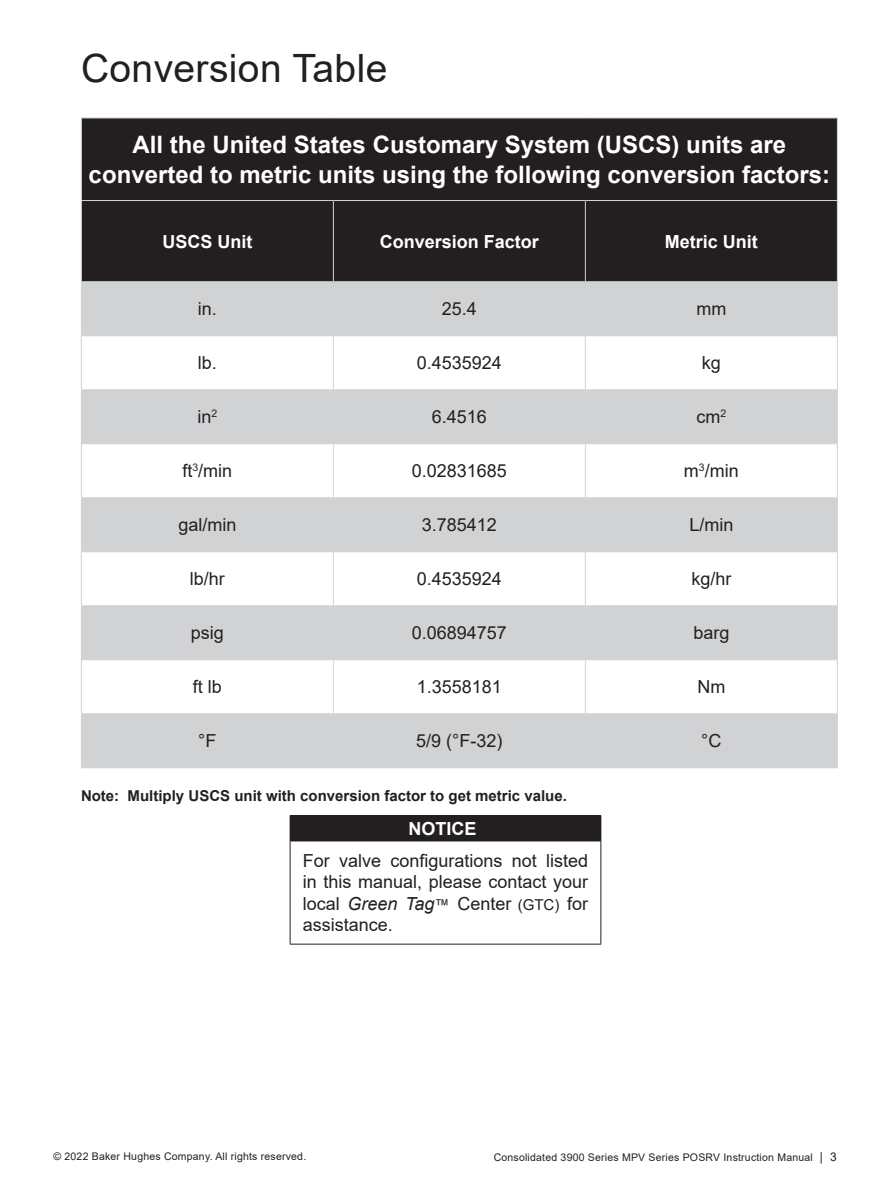
<style>
.page{position:relative;width:891px;height:1188px;background:#fff}
.page>*{position:absolute;margin:0;border:0;box-sizing:border-box;transform-origin:0 0}
.t1{font:39px "Arial";letter-spacing:.01em;color:#231f20}
.t2{font:700 24px "Arial";color:#fff}
.t3{font:18px/21.6px "Arial";color:#231f20;text-align:justify}
.t4{font:700 18px "Arial";color:#fff}
.Paragraph_Style_2{font:700 15px "Arial";color:#231f20}
.t5{font:10.5px "Arial";letter-spacing:.02em;color:#231f20}
.s1{color:#231f20}
.s2{font-style:italic}
.s3{font-size:15px}
.s4{font-size:12px}
</style>
<div class="page">
<div style="left:290px;top:816px;width:311px;height:25px;background:#231f20"></div>
<svg style="left:601px;top:816px;width:1px;height:25px"></svg>
<hr style="left:290px;top:815px;width:311px;height:1px;background:#231f20">
<hr style="left:290px;top:841px;width:1px;height:103px;background:#231f20">
<hr style="left:601px;top:841px;width:1px;height:103px;background:#231f20">
<hr style="left:290px;top:944px;width:311px;height:1px;background:#231f20">
<div style="left:82px;top:119px;width:755px;height:162px;background:#231f20"></div>
<div style="left:82px;top:282px;width:755px;height:485px;background:#d1d2d4"></div>
<svg style="left:82px;top:336px;width:755px;height:377px"></svg>
<hr style="left:81px;top:118px;width:252px;height:1px;background:#d1d2d4">
<hr style="left:81px;top:118px;width:1px;height:82px;background:#d1d2d4">
<hr style="left:333px;top:118px;width:252px;height:1px;background:#d1d2d4">
<hr style="left:585px;top:118px;width:253px;height:1px;background:#d1d2d4">
<hr style="left:837px;top:118px;width:1px;height:82px;background:#d1d2d4">
<hr style="left:81px;top:200px;width:252px;height:1px;background:#d1d2d4">
<hr style="left:81px;top:201px;width:1px;height:80px;background:#d1d2d4">
<hr style="left:333px;top:200px;width:252px;height:1px;background:#d1d2d4">
<hr style="left:333px;top:201px;width:1px;height:80px;background:#d1d2d4">
<hr style="left:585px;top:200px;width:253px;height:1px;background:#d1d2d4">
<hr style="left:585px;top:201px;width:1px;height:80px;background:#d1d2d4">
<hr style="left:837px;top:201px;width:1px;height:80px;background:#d1d2d4">
<hr style="left:81px;top:281px;width:252px;height:1px;background:#d1d2d4">
<hr style="left:81px;top:282px;width:1px;height:53px;background:#d1d2d4">
<hr style="left:333px;top:281px;width:252px;height:1px;background:#d1d2d4">
<hr style="left:333px;top:282px;width:1px;height:53px;background:#d1d2d4">
<hr style="left:585px;top:281px;width:253px;height:1px;background:#d1d2d4">
<hr style="left:585px;top:282px;width:1px;height:53px;background:#d1d2d4">
<hr style="left:837px;top:282px;width:1px;height:53px;background:#d1d2d4">
<hr style="left:81px;top:335px;width:252px;height:1px;background:#d1d2d4">
<hr style="left:81px;top:336px;width:1px;height:53px;background:#d1d2d4">
<hr style="left:333px;top:335px;width:252px;height:1px;background:#d1d2d4">
<hr style="left:333px;top:336px;width:1px;height:53px;background:#d1d2d4">
<hr style="left:585px;top:335px;width:253px;height:1px;background:#d1d2d4">
<hr style="left:585px;top:336px;width:1px;height:53px;background:#d1d2d4">
<hr style="left:837px;top:336px;width:1px;height:53px;background:#d1d2d4">
<hr style="left:81px;top:389px;width:252px;height:1px;background:#d1d2d4">
<hr style="left:81px;top:390px;width:1px;height:53px;background:#d1d2d4">
<hr style="left:333px;top:389px;width:252px;height:1px;background:#d1d2d4">
<hr style="left:333px;top:390px;width:1px;height:53px;background:#d1d2d4">
<hr style="left:585px;top:389px;width:253px;height:1px;background:#d1d2d4">
<hr style="left:585px;top:390px;width:1px;height:53px;background:#d1d2d4">
<hr style="left:837px;top:390px;width:1px;height:53px;background:#d1d2d4">
<hr style="left:81px;top:443px;width:252px;height:1px;background:#d1d2d4">
<hr style="left:81px;top:444px;width:1px;height:53px;background:#d1d2d4">
<hr style="left:333px;top:443px;width:252px;height:1px;background:#d1d2d4">
<hr style="left:333px;top:444px;width:1px;height:53px;background:#d1d2d4">
<hr style="left:585px;top:443px;width:253px;height:1px;background:#d1d2d4">
<hr style="left:585px;top:444px;width:1px;height:53px;background:#d1d2d4">
<hr style="left:837px;top:444px;width:1px;height:53px;background:#d1d2d4">
<hr style="left:81px;top:497px;width:252px;height:1px;background:#d1d2d4">
<hr style="left:81px;top:498px;width:1px;height:53px;background:#d1d2d4">
<hr style="left:333px;top:497px;width:252px;height:1px;background:#d1d2d4">
<hr style="left:333px;top:498px;width:1px;height:53px;background:#d1d2d4">
<hr style="left:585px;top:497px;width:253px;height:1px;background:#d1d2d4">
<hr style="left:585px;top:498px;width:1px;height:53px;background:#d1d2d4">
<hr style="left:837px;top:498px;width:1px;height:53px;background:#d1d2d4">
<hr style="left:81px;top:551px;width:252px;height:1px;background:#d1d2d4">
<hr style="left:81px;top:552px;width:1px;height:53px;background:#d1d2d4">
<hr style="left:333px;top:551px;width:252px;height:1px;background:#d1d2d4">
<hr style="left:333px;top:552px;width:1px;height:53px;background:#d1d2d4">
<hr style="left:585px;top:551px;width:253px;height:1px;background:#d1d2d4">
<hr style="left:585px;top:552px;width:1px;height:53px;background:#d1d2d4">
<hr style="left:837px;top:552px;width:1px;height:53px;background:#d1d2d4">
<hr style="left:81px;top:605px;width:252px;height:1px;background:#d1d2d4">
<hr style="left:81px;top:606px;width:1px;height:53px;background:#d1d2d4">
<hr style="left:333px;top:605px;width:252px;height:1px;background:#d1d2d4">
<hr style="left:333px;top:606px;width:1px;height:53px;background:#d1d2d4">
<hr style="left:585px;top:605px;width:253px;height:1px;background:#d1d2d4">
<hr style="left:585px;top:606px;width:1px;height:53px;background:#d1d2d4">
<hr style="left:837px;top:606px;width:1px;height:53px;background:#d1d2d4">
<hr style="left:81px;top:659px;width:252px;height:1px;background:#d1d2d4">
<hr style="left:81px;top:660px;width:1px;height:53px;background:#d1d2d4">
<hr style="left:333px;top:659px;width:252px;height:1px;background:#d1d2d4">
<hr style="left:333px;top:660px;width:1px;height:53px;background:#d1d2d4">
<hr style="left:585px;top:659px;width:253px;height:1px;background:#d1d2d4">
<hr style="left:585px;top:660px;width:1px;height:53px;background:#d1d2d4">
<hr style="left:837px;top:660px;width:1px;height:53px;background:#d1d2d4">
<hr style="left:81px;top:713px;width:252px;height:1px;background:#d1d2d4">
<hr style="left:81px;top:714px;width:1px;height:53px;background:#d1d2d4">
<hr style="left:333px;top:713px;width:252px;height:1px;background:#d1d2d4">
<hr style="left:333px;top:714px;width:1px;height:53px;background:#d1d2d4">
<hr style="left:585px;top:713px;width:253px;height:1px;background:#d1d2d4">
<hr style="left:585px;top:714px;width:1px;height:53px;background:#d1d2d4">
<hr style="left:837px;top:714px;width:1px;height:53px;background:#d1d2d4">
<hr style="left:81px;top:767px;width:252px;height:1px;background:#d1d2d4">
<hr style="left:333px;top:767px;width:252px;height:1px;background:#d1d2d4">
<hr style="left:585px;top:767px;width:253px;height:1px;background:#d1d2d4">
<p class="t1" style="left:81px;top:42px;width:308px">Conversion Table</p>
<p class="t2" style="left:133px;top:128px;width:655px">All the United States Customary System (USCS) units are</p>
<p class="t2" style="left:89px;top:158px;width:743px">converted to metric units using the following conversion factors:</p>
<p class="t4" style="left:162px;top:229px;width:91px">USCS Unit</p>
<p class="t4" style="left:380px;top:229px;width:161px">Conversion Factor</p>
<p class="t4" style="left:665px;top:229px;width:95px">Metric Unit</p>
<p class="t3" style="left:198px;top:298px;width:21px">in.</p>
<p class="t3" style="left:442px;top:298px;width:37px">25.4</p>
<p class="t3" style="left:696px;top:298px;width:31px">mm</p>
<p class="t3" style="left:198px;top:352px;width:21px">lb.</p>
<p class="t3" style="left:417px;top:352px;width:87px">0.4535924</p>
<p class="t3" style="left:702px;top:352px;width:21px">kg</p>
<p class="t3" style="left:197px;top:406px;width:21px">in<sup>2</sup></p>
<p class="t3" style="left:432px;top:406px;width:57px">6.4516</p>
<p class="t3" style="left:696px;top:406px;width:31px">cm<sup>2</sup></p>
<p class="t3" style="left:182px;top:460px;width:51px">ft<sup>3</sup>/min</p>
<p class="t3" style="left:412px;top:460px;width:97px">0.02831685</p>
<p class="t3" style="left:684px;top:460px;width:56px">m<sup>3</sup>/min</p>
<p class="t3" style="left:178px;top:514px;width:60px">gal/min</p>
<p class="t3" style="left:422px;top:514px;width:77px">3.785412</p>
<p class="t3" style="left:689px;top:514px;width:46px">L/min</p>
<p class="t3" style="left:190px;top:568px;width:37px">lb/hr</p>
<p class="t3" style="left:417px;top:568px;width:87px">0.4535924</p>
<p class="t3" style="left:691px;top:568px;width:42px">kg/hr</p>
<p class="t3" style="left:191px;top:622px;width:35px">psig</p>
<p class="t3" style="left:412px;top:622px;width:97px">0.06894757</p>
<p class="t3" style="left:693px;top:622px;width:38px">barg</p>
<p class="t3" style="left:193px;top:676px;width:31px">ft lb</p>
<p class="t3" style="left:417px;top:676px;width:87px">1.3558181</p>
<p class="t3" style="left:697px;top:676px;width:29px">Nm</p>
<p class="t3" style="left:198px;top:730px;width:20px">°F</p>
<p class="t3" style="left:416px;top:730px;width:88px">5/9 (°F-32)</p>
<p class="t3" style="left:701px;top:730px;width:22px">°C</p>
<p class="Paragraph_Style_2" style="left:81px;top:785px;width:487px">Note: Multiply USCS unit with conversion factor to get metric value.</p>
<p class="t4" style="left:409px;top:816px;width:75px">NOTICE<span class="s1">!</span></p>
<p class="t3" style="left:303px;top:849px;width:287px">For valve configurations not listed in this manual, please contact your local <span class="s2">Green Tag</span><span class="s3">™</span> Center <span class="s3">(GTC)</span> for assistance.</p>
<p class="t5" style="left:53px;top:1149px;width:254px">© 2022 Baker Hughes Company. All rights reserved.</p>
<p class="t5" style="left:494px;top:1150px;width:345px">Consolidated 3900 Series MPV Series POSRV Instruction Manual <span class="s4">| 3</span></p>
</div>
